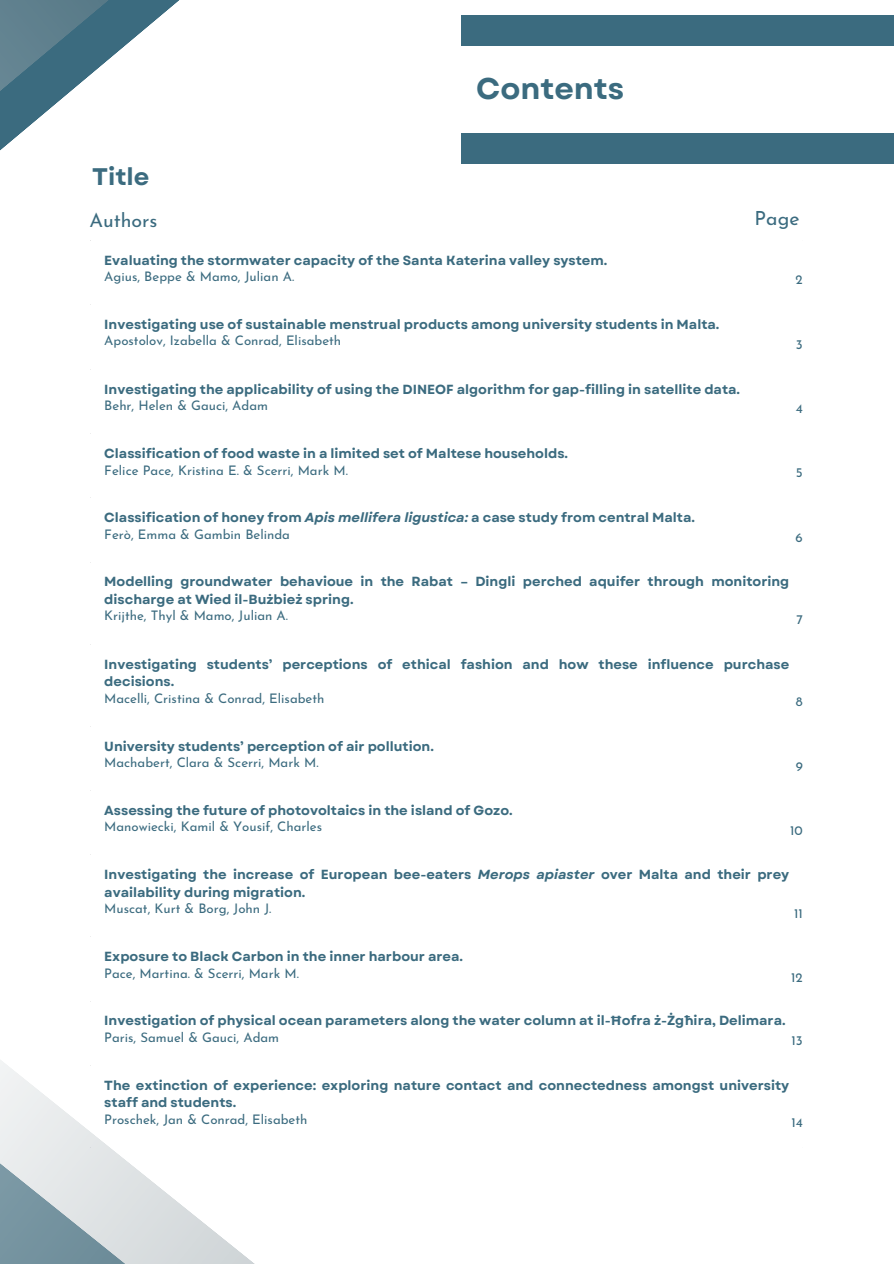
<style>
.page{position:relative;width:894px;height:1264px;background:#fff}
.page>*{position:absolute;margin:0;border:0;box-sizing:border-box;transform-origin:0 0}
.t1{font:700 30px "Garet";color:#3b6b7f}
.t2{font:700 24px "Garet";color:#3b6b7f}
.t3{font:19.5px "Josefin Sans";color:#3b6b7f}
.t4{font:700 13.2px/17.5px "Garet";color:#3b6b7f}
.t5{font:13.2px "Josefin Sans";color:#3b6b7f}
.s1{font-style:italic}
</style>
<div class="page">
<svg style="left:0;top:0;width:179px;height:305px"></svg>
<hr style="left:91px;top:242px;width:2px;height:904px;background:#fff">
<hr style="left:91px;top:239px;width:711px;height:3px;background:#fff">
<hr style="left:91px;top:303px;width:711px;height:3px;background:#fff">
<svg style="left:0;top:1001px;width:253px;height:262px"></svg>
<div style="left:461px;top:15px;width:432px;height:30px;background:#3b6b7f"></div>
<div style="left:461px;top:134px;width:432px;height:30px;background:#3b6b7f"></div>
<p class="t1" style="left:476px;top:67px;width:150px">Contents</p>
<p class="t2" style="left:92px;top:159px;width:59px">Title</p>
<p class="t3" style="left:89px;top:212px;width:70px">Authors</p>
<p class="t3" style="left:754px;top:210px;width:46px">Page</p>
<h2 class="t4" style="left:104px;top:251px;width:504px">Evaluating the stormwater capacity of the Santa Katerina valley system.</h2>
<p class="t5" style="left:104px;top:271px;width:191px">Agius, Beppe &amp; Mamo, Julian A.</p>
<h1 class="t4" style="left:104px;top:315px;width:616px">Investigating use of sustainable menstrual products among university students in Malta.</h1>
<p class="t5" style="left:104px;top:335px;width:238px">Apostolov, Izabella &amp; Conrad, Elisabeth</p>
<p class="t4" style="left:104px;top:380px;width:637px">Investigating the applicability of using the DINEOF algorithm for gap-filling in satellite data.</p>
<p class="t5" style="left:104px;top:400px;width:165px">Behr, Helen &amp; Gauci, Adam</p>
<p class="t4" style="left:104px;top:445px;width:465px">Classification of food waste in a limited set of Maltese households.</p>
<p class="t5" style="left:104px;top:464px;width:245px">Felice Pace, Kristina E. &amp; Scerri, Mark M.</p>
<p class="t4" style="left:104px;top:509px;width:592px">Classification of honey from <span class="s1">Apis mellifera ligustica:</span> a case study from central Malta.</p>
<p class="t5" style="left:104px;top:529px;width:187px">Ferò, Emma &amp; Gambin Belinda</p>
<p class="t4" style="left:104px;top:573px;width:686px">Modelling groundwater behavioue in the Rabat – Dingli perched aquifer through monitoring discharge at Wied il-Bużbież spring.</p>
<p class="t5" style="left:104px;top:610px;width:185px">Krijthe, Thyl &amp; Mamo, Julian A.</p>
<p class="t4" style="left:104px;top:655px;width:686px">Investigating students’ perceptions of ethical fashion and how these influence purchase decisions.</p>
<p class="t5" style="left:104px;top:692px;width:222px">Macelli, Cristina &amp; Conrad, Elisabeth</p>
<p class="t4" style="left:104px;top:737px;width:331px">University students’ perception of air pollution.</p>
<p class="t5" style="left:104px;top:757px;width:216px">Machabert, Clara &amp; Scerri, Mark M.</p>
<p class="t4" style="left:104px;top:801px;width:410px">Assessing the future of photovoltaics in the island of Gozo.</p>
<p class="t5" style="left:104px;top:821px;width:219px">Manowiecki, Kamil &amp; Yousif, Charles</p>
<p class="t4" style="left:104px;top:865px;width:686px">Investigating the increase of European bee-eaters <span class="s1">Merops apiaster</span> over Malta and their prey availability during migration.</p>
<p class="t5" style="left:104px;top:903px;width:168px">Muscat, Kurt &amp; Borg, John J.</p>
<p class="t4" style="left:104px;top:947px;width:360px">Exposure to Black Carbon in the inner harbour area.</p>
<p class="t5" style="left:104px;top:967px;width:196px">Pace, Martina. &amp; Scerri, Mark M.</p>
<p class="t4" style="left:104px;top:1012px;width:682px">Investigation of physical ocean parameters along the water column at il-Ħofra ż-Żgħira, Delimara.</p>
<p class="t5" style="left:104px;top:1031px;width:176px">Paris, Samuel &amp; Gauci, Adam</p>
<p class="t4" style="left:104px;top:1076px;width:686px">The extinction of experience: exploring nature contact and connectedness amongst university staff and students.</p>
<p class="t5" style="left:104px;top:1113px;width:205px">Proschek, Jan &amp; Conrad, Elisabeth</p>
<p class="t5" style="left:795px;top:274px;width:9px">2</p>
<p class="t5" style="left:795px;top:339px;width:8px">3</p>
<p class="t5" style="left:795px;top:403px;width:9px">4</p>
<p class="t5" style="left:795px;top:467px;width:8px">5</p>
<p class="t5" style="left:795px;top:531px;width:9px">6</p>
<p class="t5" style="left:796px;top:614px;width:8px">7</p>
<p class="t5" style="left:795px;top:696px;width:8px">8</p>
<p class="t5" style="left:795px;top:761px;width:9px">9</p>
<p class="t5" style="left:790px;top:825px;width:14px">10</p>
<p class="t5" style="left:793px;top:908px;width:10px">11</p>
<p class="t5" style="left:791px;top:972px;width:13px">12</p>
<p class="t5" style="left:791px;top:1034px;width:13px">13</p>
<p class="t5" style="left:791px;top:1117px;width:13px">14</p>
</div>
